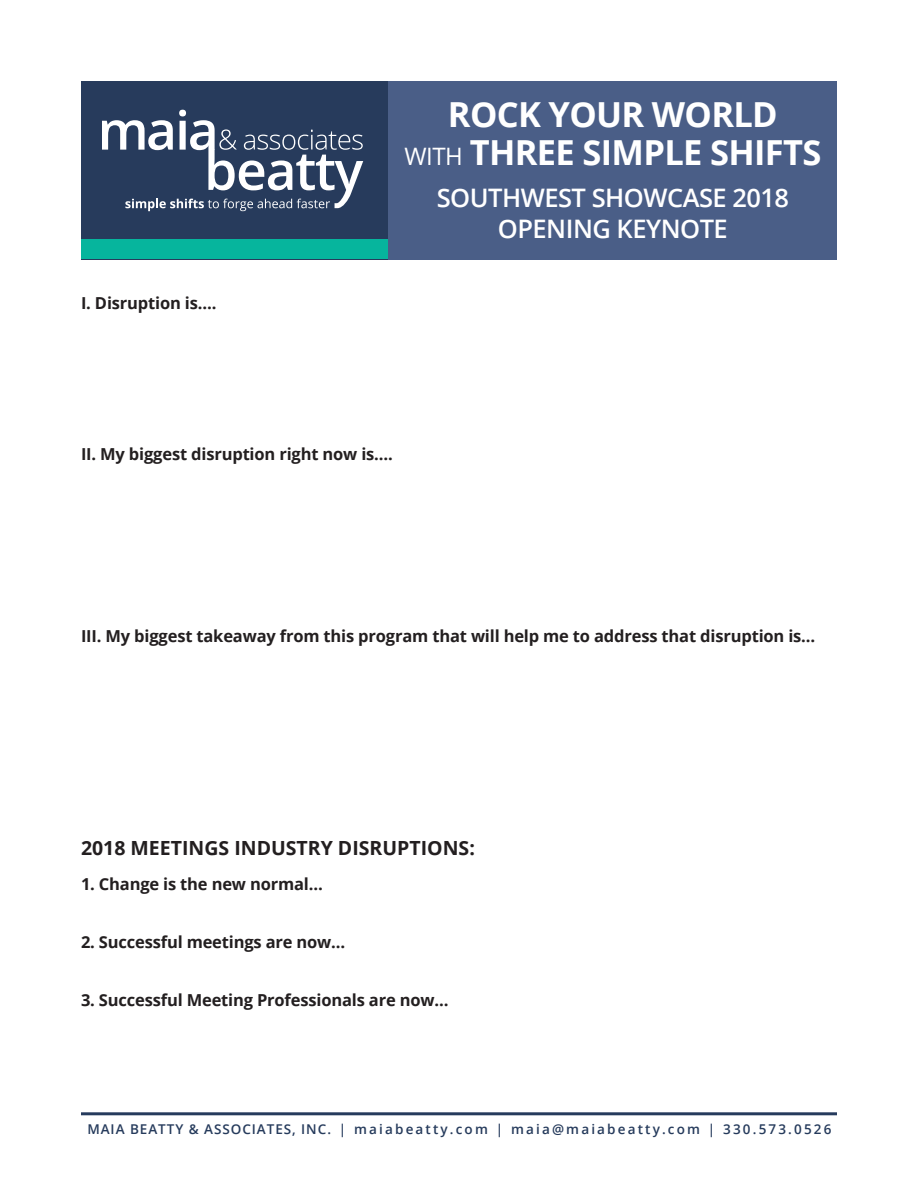
<style>
.page{position:relative;width:918px;height:1188px;background:#fff}
.page>*{position:absolute;margin:0;border:0;box-sizing:border-box;transform-origin:0 0}
.Main_Header{font:700 34.5px/37.5px "Open Sans";letter-spacing:-.02em;color:#fff;text-align:center}
.Main_Header-2{font:600 25.5px/31.5px "Open Sans";letter-spacing:-.02em;color:#fff;text-align:center}
.Subheads{font:700 19.5px "Open Sans";color:#231f20}
.Subhead_1{font:700 16.5px "Open Sans";letter-spacing:-.01em;color:#231f20}
.t1{font:600 13.5px "Open Sans";letter-spacing:.16em;color:#263b5c}
.s1{font-weight:400;font-size:24px}
</style>
<div class="page">
<hr style="left:81px;top:1112px;width:756px;height:3px;background:#263b5d">
<div style="left:81px;top:81px;width:756px;height:178px;background:#4a5e87"></div>
<div style="left:81px;top:81px;width:307px;height:178px;background:#273b5c"></div>
<div style="left:81px;top:240px;width:307px;height:19px;background:#06b59d"></div>
<svg style="left:102px;top:110px;width:261px;height:101px"></svg>
<p class="Subhead_1" style="left:81px;top:291px;width:137px">I. Disruption is….</p>
<p class="Main_Header" style="left:404px;top:95px;width:419px">ROCK YOUR WORLD<br><span class="s1">WITH</span> THREE SIMPLE SHIFTS</p>
<p class="Main_Header-2" style="left:437px;top:181px;width:354px">SOUTHWEST SHOWCASE 2018<br>OPENING KEYNOTE</p>
<p class="Subhead_1" style="left:81px;top:442px;width:313px">II. My biggest disruption right now is….</p>
<p class="Subhead_1" style="left:81px;top:624px;width:736px">III. My biggest takeaway from this program that will help me to address that disruption is…</p>
<p class="Subheads" style="left:81px;top:834px;width:395px">2018 MEETINGS INDUSTRY DISRUPTIONS:</p>
<p class="Subhead_1" style="left:81px;top:873px;width:243px">1. Change is the new normal…</p>
<p class="Subhead_1" style="left:81px;top:931px;width:266px">2. Successful meetings are now…</p>
<p class="Subhead_1" style="left:81px;top:989px;width:369px">3. Successful Meeting Professionals are now…</p>
<p class="t1" style="left:87px;top:1120px;width:746px">MAIA BEATTY &amp; ASSOCIATES, INC. | maiabeatty.com | maia@maiabeatty.com | 330.573.0526</p>
</div>
